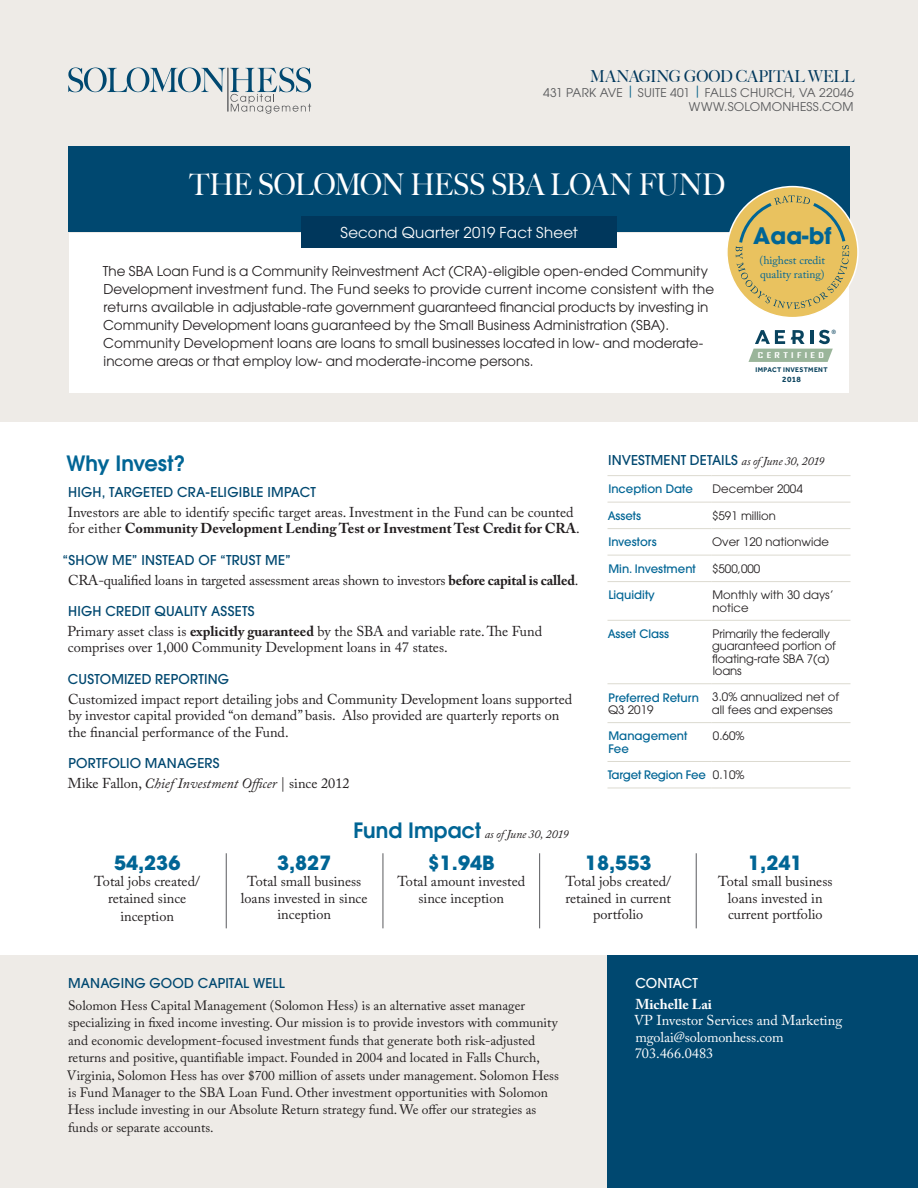
<style>
.page{position:relative;width:918px;height:1188px;background:#fff}
.page>*{position:absolute;margin:0;border:0;box-sizing:border-box;transform-origin:0 0}
.t1{font:500 30px "Big Caslon";letter-spacing:-.02em;color:#fff;scale:.9 1}
.body_Text{font:700 22.65px "Avant Garde";color:#006595}
.Big_Head{font:600 21px "Avant Garde";letter-spacing:-.005em;color:#006595}
.body_Text-2{font:700 19.5px "Avant Garde";color:#006595}
.t2{font:500 16.5px "Big Caslon";color:#00375c;scale:.9 1}
.t3{font:15px "Avant Garde";letter-spacing:.01em;color:#fff}
.body_Text-3{font:14.25px/16.5px "Adobe Caslon Pro";color:#231f20;text-align:center}
.body_Text-4{font:14.25px/16.5px "Adobe Caslon Pro";color:#fff}
.body_Text-5{font:italic 14.25px "Adobe Caslon Pro";color:#231f20}
.Subhead{font:13.5px/17.4px "Adobe Caslon Pro";color:#231f20}
.Intro{font:13.5px/18px "Avant Garde";color:#231f20}
.Subhead-2{font:500 13.5px "Avant Garde";letter-spacing:.015em;color:#004870}
.Subhead-3{font:500 13.5px "Avant Garde";letter-spacing:.005em;color:#fff}
.t4{font:12px/14.4px "Avant Garde";letter-spacing:.02em;color:#57585a;text-align:right}
.Big_Head-2{font:italic 12px "Adobe Caslon Pro";letter-spacing:-.01em;color:#231f20}
.Fund_Info_text{font:11.7px/12.3px "Avant Garde";color:#231f20}
.fund_info_header{font:500 11.7px/12.3px "Avant Garde";color:#006595}
.fund_info_header-2{font:500 11.7px "Avant Garde";letter-spacing:-.02em;color:#006595}
.body_Text-6{font:11.25px/13.6px "Adobe Caslon Pro";color:#006595}
.t5{font:700 8.1px "Effra";color:#0a435e}
.t6{font:700 7.65px "Agency FB";letter-spacing:.285em;color:#fff;scale:1.55 1}
.t7{font:700 7.05px "Effra";letter-spacing:.045em;color:#09435e;scale:.96 1}
.t8{font:6.3px "Effra";color:#0a435e;scale:.93 1}
.s1{color:#036088}
.s2{font-weight:700}
.s3{font-style:normal}
.s4{font-family:"Avant Garde";font-weight:600;font-style:normal;font-size:21px;color:#006595}
.s5{font-family:"Adobe Caslon Pro";font-weight:400;font-style:italic;font-size:12px;color:#231f20}
.s6{font-weight:400;color:#231f20}
</style>
<div class="page">
<div style="left:0;top:956px;width:675px;height:232px;background:#eeebe7"></div>
<div style="left:0;top:0;width:918px;height:421px;background:#eeebe7"></div>
<div style="left:69px;top:233px;width:780px;height:160px;background:#fff"></div>
<svg style="left:68px;top:68px;width:243px;height:46px"></svg>
<hr style="left:228px;top:68px;width:1px;height:44px;background:#57585a">
<div style="left:68px;top:146px;width:782px;height:85px;background:#004870"></div>
<div style="left:301px;top:216px;width:316px;height:32px;background:#00375c"></div>
<hr style="left:608px;top:475px;width:104px;height:1px;background:#dcdad0">
<hr style="left:712px;top:475px;width:139px;height:1px;background:#dcdad0">
<hr style="left:608px;top:502px;width:104px;height:1px;background:#dcdad0">
<hr style="left:712px;top:502px;width:139px;height:1px;background:#dcdad0">
<hr style="left:608px;top:528px;width:104px;height:1px;background:#dcdad0">
<hr style="left:712px;top:528px;width:139px;height:1px;background:#dcdad0">
<hr style="left:608px;top:555px;width:104px;height:1px;background:#dcdad0">
<hr style="left:712px;top:555px;width:139px;height:1px;background:#dcdad0">
<hr style="left:608px;top:581px;width:104px;height:1px;background:#dcdad0">
<hr style="left:712px;top:581px;width:139px;height:1px;background:#dcdad0">
<hr style="left:608px;top:620px;width:104px;height:1px;background:#dcdad0">
<hr style="left:712px;top:620px;width:139px;height:1px;background:#dcdad0">
<hr style="left:608px;top:683px;width:104px;height:1px;background:#dcdad0">
<hr style="left:712px;top:683px;width:139px;height:1px;background:#dcdad0">
<hr style="left:608px;top:722px;width:104px;height:1px;background:#dcdad0">
<hr style="left:712px;top:722px;width:139px;height:1px;background:#dcdad0">
<hr style="left:608px;top:761px;width:104px;height:1px;background:#dcdad0">
<hr style="left:712px;top:761px;width:139px;height:1px;background:#dcdad0">
<hr style="left:608px;top:788px;width:104px;height:1px;background:#dcdad0">
<hr style="left:712px;top:788px;width:139px;height:1px;background:#dcdad0">
<hr style="left:226px;top:853px;width:1px;height:75px;background:#6c6d70">
<hr style="left:382px;top:853px;width:1px;height:75px;background:#6c6d70">
<hr style="left:539px;top:853px;width:1px;height:75px;background:#6c6d70">
<hr style="left:696px;top:853px;width:1px;height:75px;background:#6c6d70">
<div style="left:608px;top:956px;width:310px;height:232px;background:#004870"></div>
<svg style="left:727px;top:187px;width:131px;height:131px;fill:#e9c25f"></svg>
<svg style="left:736px;top:195px;width:113px;height:114px"></svg>
<svg style="left:748px;top:330px;width:85px;height:32px"></svg>
<p class="t2" style="left:590px;top:67px;width:295px">MANAGING GOOD CAPITAL WELL</p>
<p class="t4" style="left:543px;top:85px;width:312px">431 PARK AVE <span class="s1">|</span> SUITE 401 <span class="s1">|</span> FALLS CHURCH, VA 22046<br>WWW.SOLOMONHESS.COM</p>
<p class="t1" style="left:190px;top:167px;width:597px">THE SOLOMON HESS SBA LOAN FUND</p>
<p class="t3" style="left:341px;top:224px;width:239px">Second Quarter 2019 Fact Sheet</p>
<p class="Intro" style="left:103px;top:262px;width:613px">The SBA Loan Fund is a Community Reinvestment Act (CRA)-eligible open-ended Community Development investment fund. The Fund seeks to provide current income consistent with the returns available in adjustable-rate government guaranteed financial products by investing in Community Development loans guaranteed by the Small Business Administration (SBA).<br>Community Development loans are loans to small businesses located in low- and moderate&shy;income areas or that employ low- and moderate-income persons.</p>
<p class="body_Text" style="left:753px;top:221px;width:80px">Aaa-bf</p>
<p class="body_Text-6" style="left:760px;top:254px;width:67px">(highest credit quality rating)</p>
<p class="t8" style="left:832px;top:328px;width:7px">®</p>
<p class="t6" style="left:758px;top:350px;width:44px">CERTIFIED</p>
<p class="t7" style="left:756px;top:365px;width:76px">IMPACT INVESTMENT</p>
<p class="t5" style="left:782px;top:375px;width:20px">2018</p>
<p class="Big_Head" style="left:67px;top:450px;width:120px">Why Invest?</p>
<p class="Subhead-2" style="left:68px;top:484px;width:249px">HIGH, TARGETED CRA-ELIGIBLE IMPACT</p>
<p class="body_Text-3" style="left:68px;top:504px;width:513px;text-align:left">Investors are able to identify specific target areas. Investment in the Fund can be counted for either <span class="s2">Community Development Lending Test or Investment Test Credit for CRA</span>.</p>
<p class="Subhead-2" style="left:62px;top:552px;width:230px">“SHOW ME” INSTEAD OF “TRUST ME”</p>
<p class="body_Text-3" style="left:68px;top:571px;width:512px">CRA-qualified loans in targeted assessment areas shown to investors <span class="s2">before capital is called</span>.</p>
<p class="Subhead-2" style="left:68px;top:603px;width:188px">HIGH CREDIT QUALITY ASSETS</p>
<p class="body_Text-3" style="left:68px;top:623px;width:476px;text-align:left">Primary asset class is <span class="s2">explicitly guaranteed</span> by the SBA and variable rate. The Fund comprises over 1,000 Community Development loans in 47 states.</p>
<p class="Subhead-2" style="left:68px;top:671px;width:163px">CUSTOMIZED REPORTING</p>
<p class="body_Text-3" style="left:68px;top:691px;width:506px;text-align:left">Customized impact report detailing jobs and Community Development loans supported by investor capital provided “on demand” basis. Also provided are quarterly reports on the financial performance of the Fund.</p>
<p class="Subhead-2" style="left:68px;top:755px;width:153px">PORTFOLIO MANAGERS</p>
<p class="body_Text-5" style="left:68px;top:775px;width:283px"><span class="s3">Mike Fallon,</span> Chief Investment Officer <span class="s3">| since 2012</span></p>
<p class="Big_Head-2" style="left:354px;top:827px;width:217px"><span class="s4">Fund Impact</span> as of June 30, 2019</p>
<p class="Subhead-2" style="left:608px;top:452px;width:218px">INVESTMENT DETAILS <span class="s5">as of June 30, 2019</span></p>
<p class="fund_info_header" style="left:608px;top:483px;width:86px">Inception Date</p>
<p class="Fund_Info_text" style="left:713px;top:483px;width:92px">December 2004</p>
<p class="fund_info_header" style="left:608px;top:510px;width:35px">Assets</p>
<p class="Fund_Info_text" style="left:712px;top:509px;width:65px">$591 million</p>
<p class="fund_info_header" style="left:608px;top:536px;width:50px">Investors</p>
<p class="Fund_Info_text" style="left:712px;top:536px;width:118px">Over 120 nationwide</p>
<p class="fund_info_header" style="left:608px;top:563px;width:89px">Min. Investment</p>
<p class="Fund_Info_text" style="left:712px;top:562px;width:50px">$500,000</p>
<p class="fund_info_header" style="left:608px;top:589px;width:48px">Liquidity</p>
<p class="Fund_Info_text" style="left:713px;top:589px;width:123px">Monthly with 30 days’ notice</p>
<p class="fund_info_header" style="left:608px;top:628px;width:63px">Asset Class</p>
<p class="Fund_Info_text" style="left:712px;top:628px;width:125px">Primarily the federally guaranteed portion of floating-rate SBA 7(a) loans</p>
<p class="fund_info_header" style="left:608px;top:691px;width:92px">Preferred Return<br><span class="s6">Q3 2019</span></p>
<p class="Fund_Info_text" style="left:712px;top:691px;width:129px">3.0% annualized net of all fees and expenses</p>
<p class="fund_info_header" style="left:608px;top:730px;width:81px">Management<br>Fee</p>
<p class="Fund_Info_text" style="left:713px;top:730px;width:33px">0.60%</p>
<p class="fund_info_header-2" style="left:608px;top:768px;width:99px">Target Region Fee</p>
<p class="Fund_Info_text" style="left:713px;top:769px;width:33px">0.10%</p>
<p class="body_Text-2" style="left:114px;top:850px;width:68px">54,236</p>
<p class="body_Text-3" style="left:94px;top:873px;width:107px">Total jobs created/ retained since</p>
<p class="body_Text-3" style="left:120px;top:908px;width:55px">inception</p>
<p class="body_Text-2" style="left:277px;top:850px;width:56px">3,827</p>
<p class="body_Text-3" style="left:241px;top:873px;width:128px">Total small business loans invested in since inception</p>
<p class="body_Text-2" style="left:428px;top:850px;width:68px">$1.94B</p>
<p class="body_Text-3" style="left:397px;top:873px;width:129px">Total amount invested since inception</p>
<p class="body_Text-2" style="left:585px;top:850px;width:68px">18,553</p>
<p class="body_Text-3" style="left:565px;top:873px;width:107px">Total jobs created/ retained in current portfolio</p>
<p class="body_Text-2" style="left:748px;top:850px;width:56px">1,241</p>
<p class="body_Text-3" style="left:718px;top:873px;width:116px">Total small business loans invested in current portfolio</p>
<p class="Subhead-2" style="left:68px;top:975px;width:218px">MANAGING GOOD CAPITAL WELL</p>
<p class="Subhead" style="left:67px;top:996px;width:494px">Solomon Hess Capital Management (Solomon Hess) is an alternative asset manager specializing in fixed income investing. Our mission is to provide investors with community and economic development-focused investment funds that generate both risk-adjusted returns and positive, quantifiable impact. Founded in 2004 and located in Falls Church, Virginia, Solomon Hess has over $700 million of assets under management. Solomon Hess is Fund Manager to the SBA Loan Fund. Other investment opportunities with Solomon Hess include investing in our Absolute Return strategy fund. We offer our strategies as funds or separate accounts.</p>
<p class="Subhead-3" style="left:635px;top:975px;width:64px">CONTACT</p>
<p class="body_Text-4" style="left:634px;top:996px;width:210px"><span class="s2">Michelle Lai<br></span>VP Investor Services and Marketing mgolai@solomonhess.com<br>703.466.0483</p>
</div>
